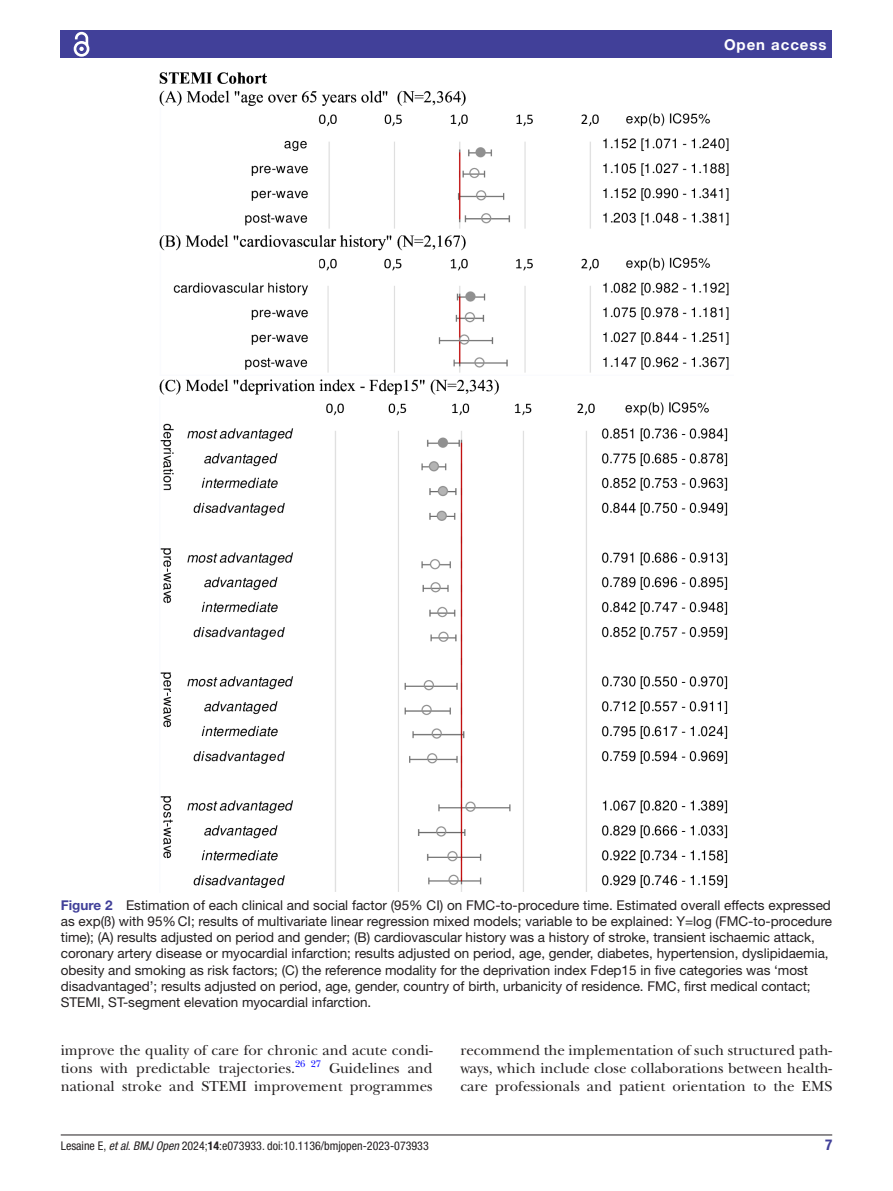
<style>
.page{position:relative;width:893px;height:1191px;background:#fff}
.page>*{position:absolute;margin:0;border:0;box-sizing:border-box;transform-origin:0 0}
.t1{font:15px/18px "New Baskerville";color:#231f20}
.t2{font:700 15px "Helvetica Neue LT Std";letter-spacing:.065em;color:#fff}
.t3{font:700 condensed 15px "Helvetica Neue LT Std";color:#414099}
.t4{font:13.5px/16.2px "Helvetica Neue LT Std";color:#231f20}
.t5{font:condensed 12px "Helvetica Neue LT Std";color:#231f20}
.t6{font:9.9px "New Baskerville";color:#00f}
.s1{font-weight:700;color:#414099}
.s2{font-style:italic}
.s3{font-weight:700}
</style>
<div class="page">
<hr style="left:61px;top:1134px;width:771px;height:1px;background:#231f20">
<div style="left:61px;top:31px;width:771px;height:27px;background:#414099"></div>
<svg style="left:73px;top:31px;width:17px;height:26px"></svg>
<img style="left:160px;top:73px;width:569px;height:819px">
<p class="t2" style="left:724px;top:35px;width:104px">Open access</p>
<p class="t4" style="left:61px;top:896px;width:773px"><span class="s1">Figure 2</span> Estimation of each clinical and social factor (95% CI) on FMC-to-procedure time. Estimated overall effects expressed as exp(ß) with 95%CI; results of multivariate linear regression mixed models; variable to be explained: Y=log (FMC-to-procedure time); (A) results adjusted on period and gender; (B) cardiovascular history was a history of stroke, transient ischaemic attack, coronary artery disease or myocardial infarction; results adjusted on period, age, gender, diabetes, hypertension, dyslipidaemia, obesity and smoking as risk factors; (C) the reference modality for the deprivation index Fdep15 in five categories was ‘most disadvantaged’; results adjusted on period, age, gender, country of birth, urbanicity of residence. FMC, first medical contact; STEMI, ST-segment elevation myocardial infarction.</p>
<p class="t1" style="left:61px;top:1041px;width:373px">improve the quality of care for chronic and acute condi&shy;tions with predictable trajectories.</p>
<p class="t6" style="left:295px;top:1057px;width:28px">26 27</p>
<p class="t1" style="left:61px;top:1059px;width:373px;text-align:right">Guidelines and<br>national stroke and STEMI improvement programmes</p>
<p class="t1" style="left:460px;top:1041px;width:373px;text-align:justify">recommend the implementation of such structured path&shy;ways, which include close collaborations between health&shy;care professionals and patient orientation to the EMS</p>
<p class="t5" style="left:61px;top:1138px;width:370px">Lesaine E, <span class="s2">et al</span>. <span class="s2">BMJ Open</span> 2024;<span class="s3">14</span>:e073933. doi:10.1136/bmjopen-2023-073933</p>
<p class="t3" style="left:825px;top:1135px;width:9px">7</p>
</div>
